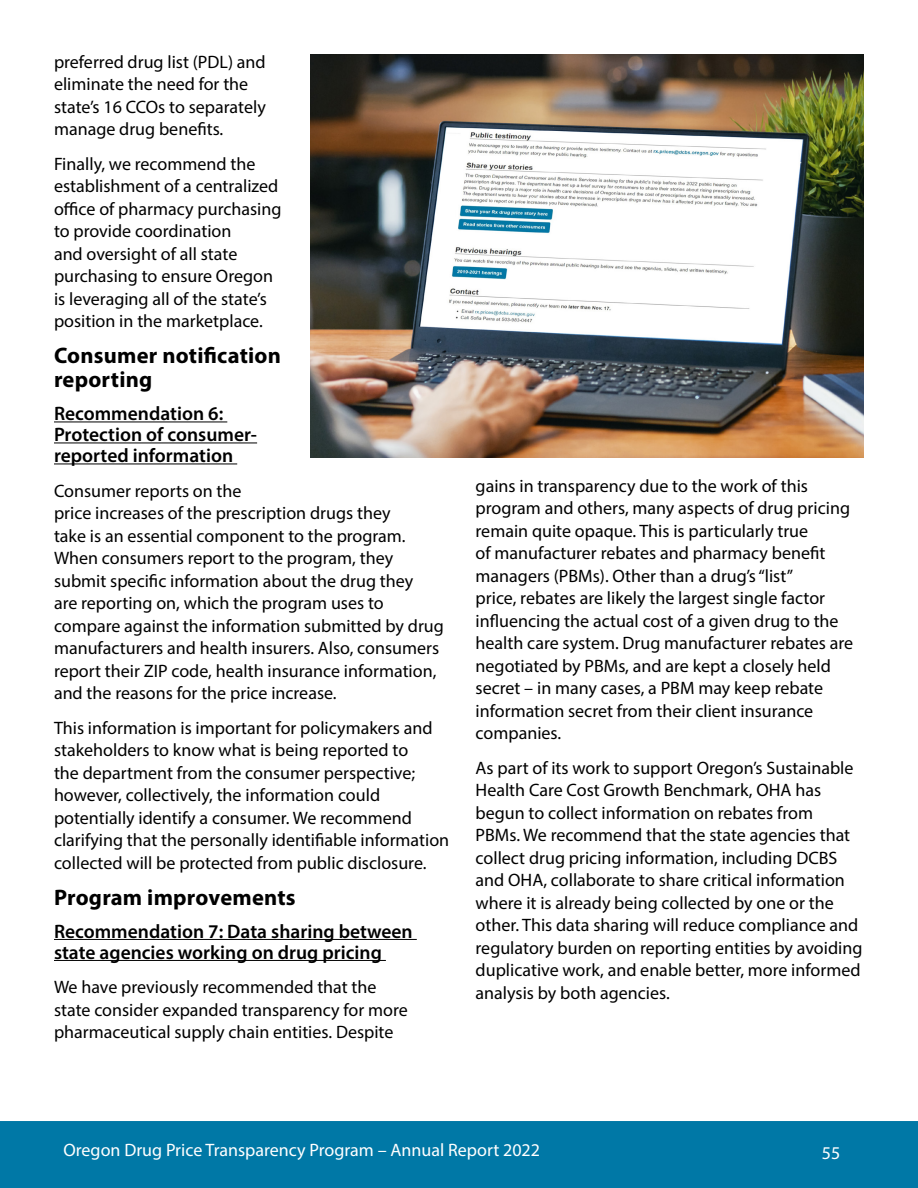
<style>
.page{position:relative;width:918px;height:1188px;background:#fff}
.page>*{position:absolute;margin:0;border:0;box-sizing:border-box;transform-origin:0 0}
.Sub-Head{font:700 22.5px/24px "Myriad Pro";letter-spacing:.01em;color:#000}
.Sub-Head_2{font:600 19.5px/21px "Myriad Pro";color:#000}
.body{font:18px/22.5px "Myriad Pro";color:#000}
.t1{font:18px "Myriad Pro";color:#fff}
</style>
<div class="page">
<div style="left:0;top:1121px;width:918px;height:67px;background:#0078a6"></div>
<hr style="left:54px;top:421px;width:173px;height:1px;background:#000">
<hr style="left:54px;top:442px;width:203px;height:1px;background:#000">
<hr style="left:54px;top:463px;width:183px;height:1px;background:#000">
<hr style="left:54px;top:939px;width:363px;height:1px;background:#000">
<hr style="left:54px;top:960px;width:332px;height:1px;background:#000">
<img style="left:310px;top:54px;width:554px;height:404px">
<p class="body" style="left:54px;top:50px;width:213px">preferred drug list (PDL) and eliminate the need for the state’s 16 CCOs to separately manage drug benefits.</p>
<p class="body" style="left:54px;top:152px;width:229px">Finally, we recommend the establishment of a centralized office of pharmacy purchasing to provide coordination<br>and oversight of all state purchasing to ensure Oregon is leveraging all of the state’s position in the marketplace.</p>
<p class="Sub-Head" style="left:54px;top:343px;width:228px">Consumer notification reporting</p>
<p class="Sub-Head_2" style="left:54px;top:402px;width:205px">Recommendation 6:<br>Protection of consumer&shy;reported information</p>
<p class="body" style="left:54px;top:479px;width:391px">Consumer reports on the<br>price increases of the prescription drugs they<br>take is an essential component to the program.<br>When consumers report to the program, they submit specific information about the drug they<br>are reporting on, which the program uses to compare against the information submitted by drug manufacturers and health insurers. Also, consumers report their ZIP code, health insurance information, and the reasons for the price increase.</p>
<p class="body" style="left:54px;top:716px;width:397px">This information is important for policymakers and stakeholders to know what is being reported to<br>the department from the consumer perspective; however, collectively, the information could potentially identify a consumer. We recommend clarifying that the personally identifiable information collected will be protected from public disclosure.</p>
<p class="Sub-Head" style="left:54px;top:884px;width:243px">Program improvements</p>
<p class="Sub-Head_2" style="left:54px;top:920px;width:360px">Recommendation 7: Data sharing between state agencies working on drug pricing</p>
<p class="body" style="left:54px;top:975px;width:355px">We have previously recommended that the state consider expanded transparency for more pharmaceutical supply chain entities. Despite</p>
<p class="body" style="left:476px;top:474px;width:379px">gains in transparency due to the work of this program and others, many aspects of drug pricing remain quite opaque. This is particularly true<br>of manufacturer rebates and pharmacy benefit managers (PBMs). Other than a drug’s “list”<br>price, rebates are likely the largest single factor influencing the actual cost of a given drug to the health care system. Drug manufacturer rebates are negotiated by PBMs, and are kept a closely held secret – in many cases, a PBM may keep rebate information secret from their client insurance companies.</p>
<p class="body" style="left:476px;top:756px;width:388px">As part of its work to support Oregon’s Sustainable Health Care Cost Growth Benchmark, OHA has begun to collect information on rebates from<br>PBMs. We recommend that the state agencies that collect drug pricing information, including DCBS and OHA, collaborate to share critical information where it is already being collected by one or the other. This data sharing will reduce compliance and regulatory burden on reporting entities by avoiding duplicative work, and enable better, more informed analysis by both agencies.</p>
<p class="t1" style="left:63px;top:1139px;width:478px">Oregon Drug Price Transparency Program – Annual Report 2022</p>
<p class="t1" style="left:822px;top:1142px;width:20px">55</p>
</div>
